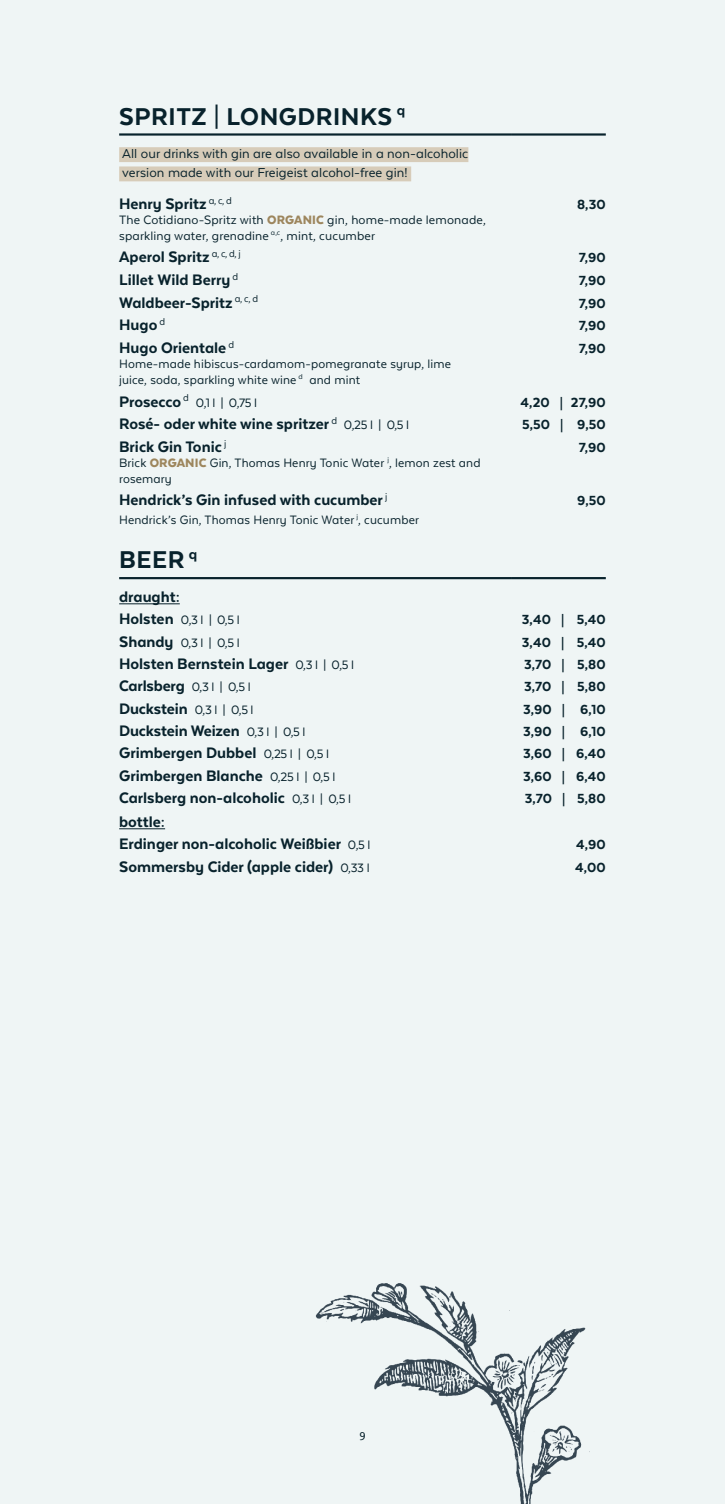
<style>
.page{position:relative;width:725px;height:1504px;background:#fff}
.page>*{position:absolute;margin:0;border:0;box-sizing:border-box;transform-origin:0 0}
.t1{font:800 28px "Texta Alt";letter-spacing:.02em;color:#08222c}
.t2{font:800 17.5px/22.4px "Texta Alt";color:#08222c}
.t3{font:800 15.22px "Texta Alt";letter-spacing:.01em;color:#08222c}
.t4{font:14.88px/19.2px "Texta Alt";letter-spacing:.005em;color:#08222c}
.t5{font:14px/15.8px "Texta Alt";letter-spacing:.01em;color:#08222c}
.t6{font:12.6px "Courier";color:#08222c}
.s1{font-weight:400;font-size:29.75px}
.s2{font-weight:900;color:#9d865d}
.s3{font-weight:800;font-size:17.5px}
.s4{font-family:"Courier";font-weight:700;font-size:13.12px}
.s5{font-weight:400;font-size:14px}
</style>
<div class="page">
<div style="left:0;top:0;width:724px;height:1503px;background:#eff5f5"></div>
<img style="left:315px;top:1283px;width:275px;height:220px">
<div style="left:412px;top:1463px;width:74px;height:40px;background:#eff5f5"></div>
<div style="left:538px;top:1483px;width:80px;height:20px;background:#eff5f5"></div>
<hr style="left:119px;top:133px;width:392px;height:3px;background:#08222c">
<hr style="left:511px;top:133px;width:94px;height:3px;background:#08222c">
<hr style="left:119px;top:577px;width:392px;height:2px;background:#08222c">
<hr style="left:511px;top:577px;width:94px;height:2px;background:#08222c">
<div style="left:119px;top:147px;width:349px;height:15px;background:#d7ccb9"></div>
<div style="left:119px;top:166px;width:292px;height:15px;background:#d7ccb9"></div>
<hr style="left:119px;top:603px;width:61px;height:1px;background:#08222c">
<hr style="left:119px;top:828px;width:46px;height:1px;background:#08222c">
<h1 class="t1" style="left:119px;top:102px;width:287px">SPRITZ <span class="s1">|</span> LONGDRINKS <sup>q</sup></h1>
<p class="t4" style="left:122px;top:144px;width:347px">All our drinks with gin are also available in a non-alcoholic version made with our Freigeist alcohol-free gin!</p>
<p class="t2" style="left:119px;top:192px;width:114px">Henry Spritz <sup>a,</sup> <sup>c,</sup> <sup>d</sup></p>
<p class="t3" style="left:576px;top:196px;width:30px">8,30</p>
<p class="t5" style="left:119px;top:212px;width:368px">The Cotidiano-Spritz with <span class="s2">ORGANIC</span> gin, home-made lemonade, sparkling water, grenadine <sup>a,c</sup>, mint, cucumber</p>
<p class="t2" style="left:119px;top:246px;width:123px">Aperol Spritz <sup>a,</sup> <sup>c,</sup> <sup>d,</sup> <sup>j</sup></p>
<p class="t3" style="left:578px;top:250px;width:29px">7,90</p>
<p class="t2" style="left:119px;top:268px;width:121px">Lillet Wild Berry <sup>d</sup></p>
<p class="t3" style="left:578px;top:272px;width:29px">7,90</p>
<p class="t2" style="left:119px;top:291px;width:140px">Waldbeer-Spritz <sup>a,</sup> <sup>c,</sup> <sup>d</sup></p>
<p class="t3" style="left:578px;top:295px;width:29px">7,90</p>
<p class="t2" style="left:119px;top:314px;width:48px">Hugo <sup>d</sup></p>
<p class="t3" style="left:578px;top:318px;width:29px">7,90</p>
<p class="t2" style="left:119px;top:336px;width:116px">Hugo Orientale <sup>d</sup></p>
<p class="t3" style="left:578px;top:340px;width:29px">7,90</p>
<p class="t5" style="left:119px;top:356px;width:333px">Home-made hibiscus-cardamom-pomegranate syrup, lime juice, soda, sparkling white wine <sup>d</sup> and mint</p>
<p class="t5" style="left:119px;top:394px;width:139px"><span class="s3">Prosecco</span> <sup>d</sup> 0,1 l | 0,75 l</p>
<p class="t3" style="left:520px;top:394px;width:87px">4,20 <span class="s4">|</span> 27,90</p>
<p class="t2" style="left:119px;top:412px;width:291px">Rosé- oder white wine spritzer <sup>d</sup> <span class="s5">0,25 l | 0,5 l</span></p>
<p class="t3" style="left:522px;top:416px;width:85px">5,50 <span class="s4">|</span> 9,50</p>
<p class="t2" style="left:119px;top:435px;width:109px">Brick Gin Tonic <sup>j</sup></p>
<p class="t3" style="left:578px;top:439px;width:29px">7,90</p>
<p class="t5" style="left:119px;top:454px;width:363px">Brick <span class="s2">ORGANIC</span> Gin, Thomas Henry Tonic Water <sup>j</sup>, lemon zest and rosemary</p>
<p class="t2" style="left:119px;top:488px;width:269px">Hendrick’s Gin infused with cucumber <sup>j</sup></p>
<p class="t3" style="left:577px;top:493px;width:30px">9,50</p>
<p class="t5" style="left:119px;top:511px;width:301px">Hendrick’s Gin, Thomas Henry Tonic Water <sup>j</sup>, cucumber</p>
<h1 class="t1" style="left:119px;top:545px;width:80px">BEER <sup>q</sup></h1>
<p class="t2" style="left:119px;top:585px;width:62px">draught:</p>
<p class="t5" style="left:119px;top:612px;width:122px"><span class="s3">Holsten</span> 0,3 l | 0,5 l</p>
<p class="t3" style="left:521px;top:612px;width:85px">3,40 <span class="s4">|</span> 5,40</p>
<p class="t5" style="left:119px;top:634px;width:122px"><span class="s3">Shandy</span> 0,3 l | 0,5 l</p>
<p class="t3" style="left:521px;top:634px;width:85px">3,40 <span class="s4">|</span> 5,40</p>
<p class="t2" style="left:119px;top:652px;width:236px">Holsten Bernstein Lager <span class="s5">0,3 l | 0,5 l</span></p>
<p class="t3" style="left:523px;top:656px;width:83px">3,70 <span class="s4">|</span> 5,80</p>
<p class="t2" style="left:119px;top:674px;width:133px">Carlsberg <span class="s5">0,3 l | 0,5 l</span></p>
<p class="t3" style="left:523px;top:679px;width:83px">3,70 <span class="s4">|</span> 5,80</p>
<p class="t2" style="left:119px;top:697px;width:136px">Duckstein <span class="s5">0,3 l | 0,5 l</span></p>
<p class="t3" style="left:523px;top:701px;width:84px">3,90 <span class="s4">|</span> 6,10</p>
<p class="t2" style="left:119px;top:719px;width:188px">Duckstein Weizen <span class="s5">0,3 l | 0,5 l</span></p>
<p class="t3" style="left:523px;top:723px;width:84px">3,90 <span class="s4">|</span> 6,10</p>
<p class="t2" style="left:119px;top:741px;width:211px">Grimbergen Dubbel <span class="s5">0,25 l | 0,5 l</span></p>
<p class="t3" style="left:523px;top:746px;width:84px">3,60 <span class="s4">|</span> 6,40</p>
<p class="t2" style="left:119px;top:764px;width:217px">Grimbergen Blanche <span class="s5">0,25 l | 0,5 l</span></p>
<p class="t3" style="left:523px;top:768px;width:84px">3,60 <span class="s4">|</span> 6,40</p>
<p class="t2" style="left:119px;top:786px;width:233px">Carlsberg non-alcoholic <span class="s5">0,3 l | 0,5 l</span></p>
<p class="t3" style="left:524px;top:790px;width:82px">3,70 <span class="s4">|</span> 5,80</p>
<p class="t2" style="left:119px;top:810px;width:253px">bottle:<br>Erdinger non-alcoholic Weißbier <span class="s5">0,5 l</span></p>
<p class="t3" style="left:576px;top:836px;width:31px">4,90</p>
<p class="t2" style="left:119px;top:854px;width:252px">Sommersby Cider (apple cider) <span class="s5">0,33 l</span></p>
<p class="t3" style="left:575px;top:859px;width:32px">4,00</p>
<p class="t6" style="left:358px;top:1425px;width:9px">9</p>
</div>
